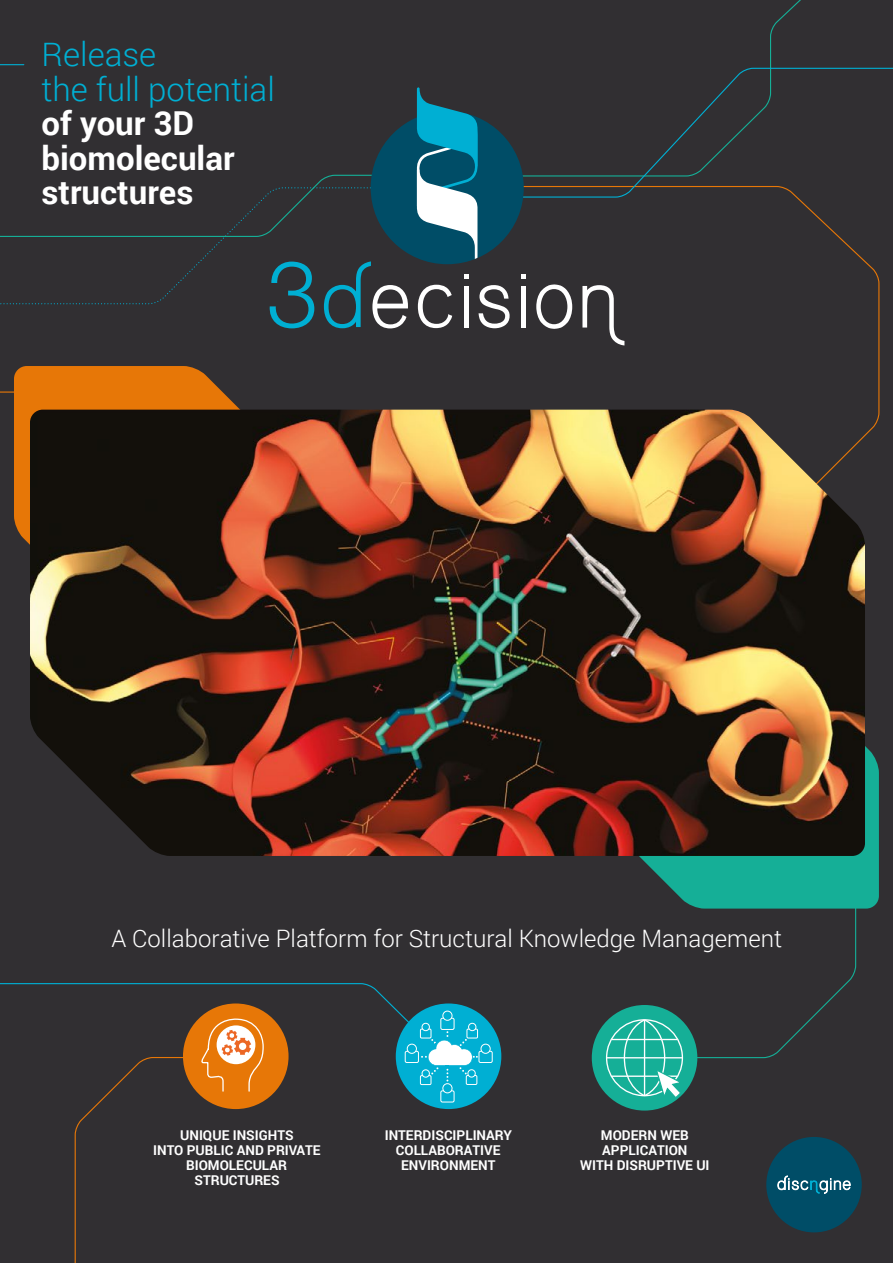
<style>
.page{position:relative;width:893px;height:1263px;background:#312f32}
.page>*{position:absolute;margin:0;border:0;box-sizing:border-box;transform-origin:0 0}
.t1{font:700 33px/34.5px "Roboto";color:#fff}
.t2{font:300 33px/34.5px "Roboto";color:#00afd3}
.t3{font:300 24px "Roboto";color:#fff}
.t4{font:700 13.5px/15px "Roboto";color:#fff;text-align:center}
</style>
<div class="page">
<svg style="left:0;top:983px;width:441px;height:126px"></svg>
<svg style="left:594px;top:908px;width:263px;height:151px"></svg>
<svg style="left:14px;top:366px;width:257px;height:179px;fill:#e77707"></svg>
<svg style="left:506px;top:198px;width:374px;height:238px"></svg>
<svg style="left:639px;top:746px;width:240px;height:162px;fill:#15af97"></svg>
<img style="left:30px;top:410px;width:835px;height:446px">
<svg style="left:0;top:64px;width:381px;height:174px"></svg>
<svg style="left:519px;top:67px;width:374px;height:131px"></svg>
<div style="left:396px;top:1003px;width:105px;height:106px;background:#00afd3;border-radius:50%"></div>
<div style="left:440px;top:1018px;width:14px;height:12px;border:1px solid #fff;border-radius:2px"></div>
<div style="left:443px;top:1011px;width:9px;height:9px;background:#00afd3;border-radius:50%"></div>
<div style="left:442px;top:1011px;width:10px;height:10px;border:1px solid #fff;border-radius:50%"></div>
<div style="left:440px;top:1090px;width:14px;height:12px;border:1px solid #fff;border-radius:2px"></div>
<div style="left:443px;top:1084px;width:9px;height:9px;background:#00afd3;border-radius:50%"></div>
<div style="left:442px;top:1083px;width:10px;height:10px;border:1px solid #fff;border-radius:50%"></div>
<div style="left:405px;top:1051px;width:14px;height:12px;border:1px solid #fff;border-radius:2px"></div>
<div style="left:407px;top:1044px;width:9px;height:9px;background:#00afd3;border-radius:50%"></div>
<div style="left:407px;top:1044px;width:10px;height:10px;border:1px solid #fff;border-radius:50%"></div>
<div style="left:478px;top:1051px;width:15px;height:12px;border:1px solid #fff;border-radius:2px"></div>
<div style="left:481px;top:1044px;width:9px;height:9px;background:#00afd3;border-radius:50%"></div>
<div style="left:481px;top:1044px;width:10px;height:10px;border:1px solid #fff;border-radius:50%"></div>
<div style="left:420px;top:1029px;width:11px;height:9px;border:1px solid #fff"></div>
<div style="left:422px;top:1023px;width:8px;height:8px;border:1px solid #fff;border-radius:50%"></div>
<div style="left:468px;top:1023px;width:8px;height:8px;border:1px solid #fff;border-radius:50%"></div>
<div style="left:420px;top:1075px;width:11px;height:10px;border:1px solid #fff"></div>
<div style="left:466px;top:1075px;width:11px;height:10px;border:1px solid #fff"></div>
<svg style="left:421px;top:1027px;width:57px;height:54px"></svg>
<div style="left:766px;top:1137px;width:96px;height:95px;background:#004d67;border-radius:50%"></div>
<svg style="left:777px;top:1175px;width:74px;height:19px"></svg>
<div style="left:183px;top:1003px;width:106px;height:106px;background:#e77707;border-radius:50%"></div>
<svg style="left:74px;top:1018px;width:190px;height:245px"></svg>
<div style="left:592px;top:1005px;width:105px;height:105px;background:#15af97;border-radius:50%"></div>
<hr style="left:607px;top:1057px;width:75px;height:1px;background:#fff">
<hr style="left:611px;top:1039px;width:67px;height:1px;background:#fff">
<hr style="left:611px;top:1075px;width:67px;height:2px;background:#fff">
<svg style="left:623px;top:1018px;width:58px;height:80px"></svg>
<div style="left:371px;top:111px;width:153px;height:153px;background:#004d67;border-radius:50%"></div>
<svg style="left:417px;top:87px;width:61px;height:177px"></svg>
<svg style="left:269px;top:262px;width:45px;height:66px"></svg>
<svg style="left:478px;top:285px;width:32px;height:43px"></svg>
<svg style="left:418px;top:285px;width:34px;height:43px"></svg>
<div style="left:464px;top:286px;width:5px;height:41px;background:#fff"></div>
<svg style="left:464px;top:274px;width:5px;height:5px"></svg>
<hr style="left:521px;top:286px;width:4px;height:41px;background:#fff">
<svg style="left:521px;top:274px;width:4px;height:5px"></svg>
<svg style="left:324px;top:261px;width:84px;height:67px"></svg>
<svg style="left:582px;top:285px;width:42px;height:60px"></svg>
<svg style="left:536px;top:284px;width:36px;height:45px"></svg>
<h1 class="t2" style="left:41px;top:36px;width:235px">Release<br>the full potential</h1>
<h1 class="t1" style="left:41px;top:105px;width:195px">of your 3D biomolecular structures</h1>
<h2 class="t3" style="left:111px;top:921px;width:672px">A Collaborative Platform for Structural Knowledge Management</h2>
<p class="t4" style="left:153px;top:1127px;width:169px">UNIQUE INSIGHTS<br>INTO PUBLIC AND PRIVATE<br>BIOMOLECULAR<br>STRUCTURES</p>
<p class="t4" style="left:580px;top:1127px;width:131px">MODERN WEB<br>APPLICATION<br>WITH DISRUPTIVE UI</p>
<p class="t4" style="left:385px;top:1127px;width:129px">INTERDISCIPLINARY<br>COLLABORATIVE<br>ENVIRONMENT</p>
</div>
